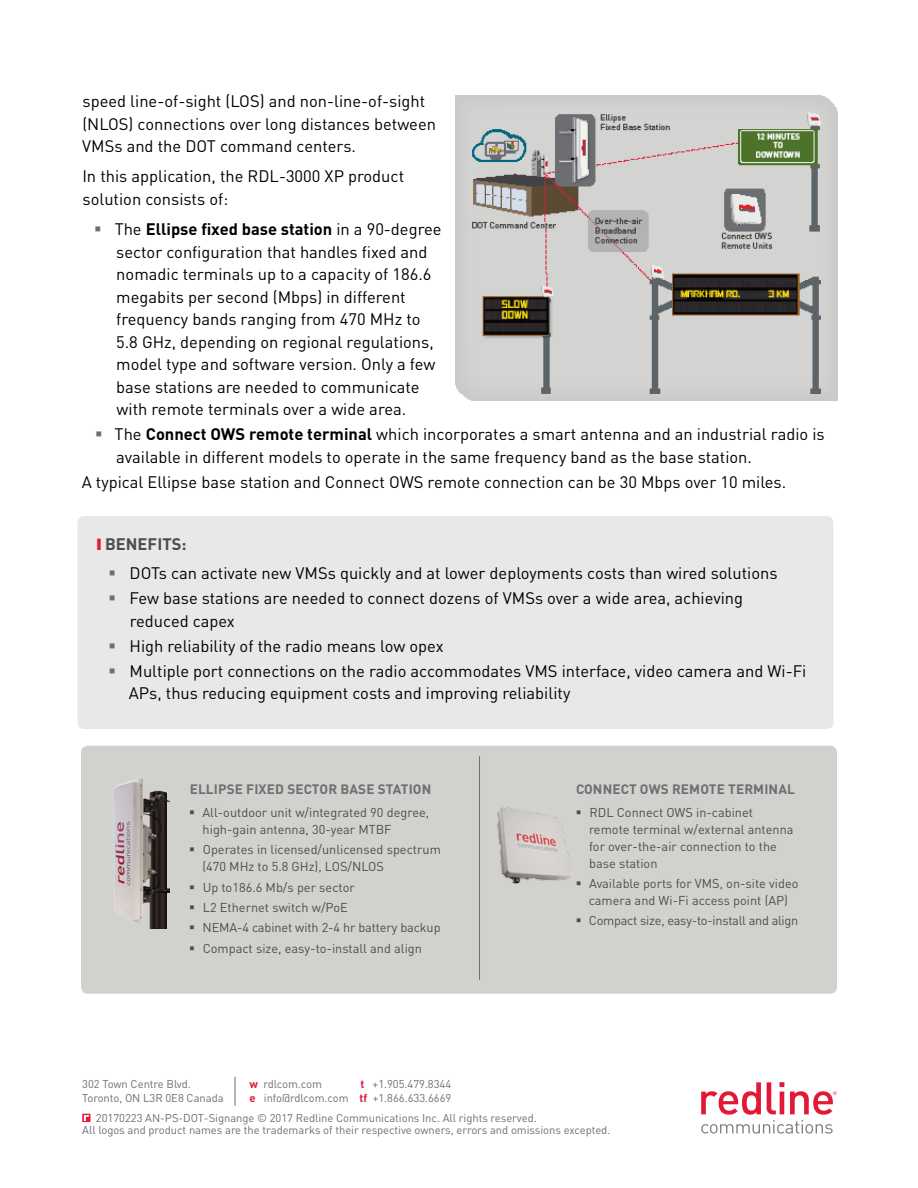
<style>
.page{position:relative;width:918px;height:1188px;background:#fff}
.page>*{position:absolute;margin:0;border:0;box-sizing:border-box;transform-origin:0 0}
.t1{font:16.5px/22.5px "DIN Pro";color:#000}
.t2{font:700 16.5px "DIN Pro";color:#4d4d4f}
.t3{font:700 13.5px "DIN Pro";letter-spacing:.01em;color:#6d6e71}
.t4{font:12.75px/17px "DIN Pro";color:#4d4d4f}
.t5{font:12.75px "DIN Pro";letter-spacing:-.02em;color:#4d4d4f}
.t6{font:11.25px/13.5px "DIN Pro";letter-spacing:-.005em;color:#6d6e71}
.s1{color:#6d6e71}
.s2{font-weight:700}
.s3{color:#e31837}
.s4{font-weight:700;color:#e31837}
</style>
<div class="page">
<div style="left:77px;top:516px;width:756px;height:213px;background:#e8e8e6;border-radius:7px"></div>
<div style="left:81px;top:746px;width:756px;height:248px;background:#d1d1ce;border-radius:7px"></div>
<svg style="left:235px;top:1077px;width:1px;height:29px"></svg>
<svg style="left:82px;top:1114px;width:9px;height:8px"></svg>
<svg style="left:84px;top:1115px;width:5px;height:6px"></svg>
<svg style="left:701px;top:1082px;width:136px;height:52px"></svg>
<img style="left:455px;top:96px;width:382px;height:304px">
<hr style="left:479px;top:756px;width:1px;height:224px;background:#6d6e71">
<img style="left:113px;top:777px;width:56px;height:151px">
<img style="left:497px;top:807px;width:75px;height:76px">
<p class="t1" style="left:82px;top:90px;width:355px">speed line-of-sight (LOS) and non-line-of-sight (NLOS) connections over long distances between<br>VMSs and the DOT command centers.</p>
<p class="t1" style="left:82px;top:165px;width:323px">In this application, the RDL-3000 XP product solution consists of:</p>
<p class="t1" style="left:116px;top:218px;width:327px;text-indent:-22px"><span class="s1">▪</span> The <span class="s2">Ellipse fixed base station</span> in a 90-degree sector configuration that handles fixed and nomadic terminals up to a capacity of 186.6 megabits per second (Mbps) in different frequency bands ranging from 470 MHz to 5.8 GHz, depending on regional regulations, model type and software version. Only a few base stations are needed to communicate with remote terminals over a wide area.</p>
<p class="t1" style="left:116px;top:423px;width:710px;text-indent:-21px"><span class="s1">▪</span> The <span class="s2">Connect OWS remote terminal</span> which incorporates a smart antenna and an industrial radio is available in different models to operate in the same frequency band as the base station.</p>
<p class="t1" style="left:82px;top:470px;width:706px">A typical Ellipse base station and Connect OWS remote connection can be 30 Mbps over 10 miles.</p>
<p class="t2" style="left:97px;top:533px;width:91px"><span class="s3">❙</span> BENEFITS:</p>
<p class="t1" style="left:109px;top:562px;width:671px"><span class="s1">▪</span> DOTs can activate new VMSs quickly and at lower deployments costs than wired solutions</p>
<p class="t1" style="left:130px;top:587px;width:615px;text-indent:-21px"><span class="s1">▪</span> Few base stations are needed to connect dozens of VMSs over a wide area, achieving reduced capex</p>
<p class="t1" style="left:109px;top:634px;width:337px"><span class="s1">▪</span> High reliability of the radio means low opex</p>
<p class="t1" style="left:129px;top:659px;width:679px;text-indent:-20px"><span class="s1">▪</span> Multiple port connections on the radio accommodates VMS interface, video camera and Wi-Fi<br>APs, thus reducing equipment costs and improving reliability</p>
<p class="t3" style="left:190px;top:780px;width:243px">ELLIPSE FIXED SECTOR BASE STATION</p>
<p class="t4" style="left:203px;top:804px;width:228px;text-indent:-13px">▪ All-outdoor unit w/integrated 90 degree, high-gain antenna, 30-year MTBF</p>
<p class="t4" style="left:202px;top:841px;width:240px;text-indent:-13px">▪ Operates in licensed/unlicensed spectrum (470 MHz to 5.8 GHz), LOS/NLOS</p>
<p class="t4" style="left:189px;top:878px;width:167px">▪ Up to186.6 Mb/s per sector</p>
<p class="t4" style="left:189px;top:899px;width:160px">▪ L2 Ethernet switch w/PoE</p>
<p class="t4" style="left:189px;top:919px;width:253px">▪ NEMA-4 cabinet with 2-4 hr battery backup</p>
<p class="t4" style="left:189px;top:940px;width:234px">▪ Compact size, easy-to-install and align</p>
<p class="t6" style="left:82px;top:1077px;width:143px">302 Town Centre Blvd.<br>Toronto, ON L3R 0E8 Canada</p>
<p class="t6" style="left:250px;top:1077px;width:74px"><span class="s4">w</span> rdlcom.com</p>
<p class="t6" style="left:250px;top:1077px;width:203px;text-align:right"><span class="s4">t</span> +1.905.479.8344<br><span class="s4">e</span> info@rdlcom.com <span class="s4">tf</span> +1.866.633.6669</p>
<p class="t3" style="left:576px;top:780px;width:220px">CONNECT OWS REMOTE TERMINAL</p>
<p class="t4" style="left:589px;top:804px;width:206px;text-indent:-13px">▪ RDL Connect OWS in-cabinet remote terminal w/external antenna for over-the-air connection to the base station</p>
<p class="t4" style="left:576px;top:875px;width:224px;text-align:center">▪ Available ports for VMS, on-site video camera and Wi-Fi access point (AP)</p>
<p class="t5" style="left:576px;top:913px;width:224px">▪ Compact size, easy-to-install and align</p>
<p class="t6" style="left:82px;top:1112px;width:530px;line-height:12px;text-indent:14px">20170223 AN-PS-DOT-Signange © 2017 Redline Communications Inc. All rights reserved.<br>All logos and product names are the trademarks of their respective owners, errors and omissions excepted.</p>
</div>
